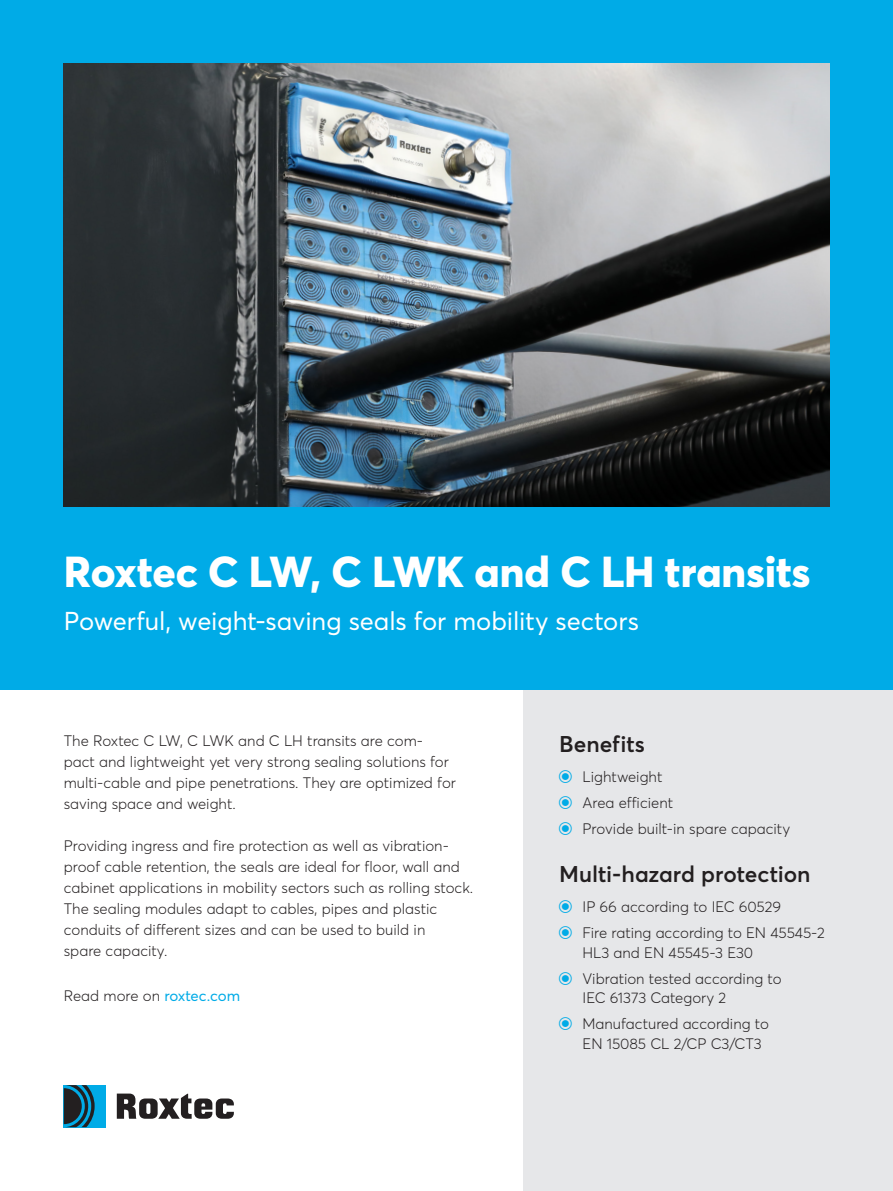
<style>
.page{position:relative;width:893px;height:1191px;background:#fff}
.page>*{position:absolute;margin:0;border:0;box-sizing:border-box;transform-origin:0 0}
.PROD_SHEET_Header1{font:800 42.75px "Averta";letter-spacing:-.005em;color:#fff}
.PROD_SHEET_Tagline{font:25.5px "Averta";letter-spacing:-.005em;color:#fff}
.PROD_SHEET_Header3{font:600 22.5px "Averta";color:#231f20}
.PROD_SHEET_Body{font:300 15px/21px "Averta";color:#231f20}
.s1{font-weight:400;color:#00abe7}
</style>
<div class="page">
<div style="left:523px;top:661px;width:370px;height:530px;background:#e6e7e9"></div>
<div style="left:0;top:0;width:893px;height:689px;background:#00abe7"></div>
<svg style="left:117px;top:1093px;width:117px;height:25px"></svg>
<div style="left:64px;top:1085px;width:42px;height:42px;background:#00abe7"></div>
<svg style="left:64px;top:1085px;width:31px;height:42px"></svg>
<img style="left:64px;top:64px;width:765px;height:442px">
<p class="PROD_SHEET_Header1" style="left:64px;top:544px;width:748px">Roxtec C LW, C LWK and C LH transits</p>
<p class="PROD_SHEET_Tagline" style="left:64px;top:605px;width:577px">Powerful, weight-saving seals for mobility sectors</p>
<p class="PROD_SHEET_Body" style="left:64px;top:730px;width:394px">The Roxtec C LW, C LWK and C LH transits are com&shy;pact and lightweight yet very strong sealing solutions for multi-cable and pipe penetrations. They are optimized for saving space and weight.</p>
<p class="PROD_SHEET_Body" style="left:64px;top:835px;width:411px">Providing ingress and fire protection as well as vibration&shy;proof cable retention, the seals are ideal for floor, wall and cabinet applications in mobility sectors such as rolling stock.<br>The sealing modules adapt to cables, pipes and plastic conduits of different sizes and can be used to build in<br>spare capacity.</p>
<p class="PROD_SHEET_Body" style="left:64px;top:985px;width:178px">Read more on <span class="s1">roxtec.com</span></p>
<p class="PROD_SHEET_Header3" style="left:559px;top:730px;width:87px">Benefits</p>
<p class="PROD_SHEET_Body" style="left:583px;top:766px;width:81px">Lightweight</p>
<p class="PROD_SHEET_Body" style="left:583px;top:792px;width:92px">Area efficient</p>
<p class="PROD_SHEET_Body" style="left:583px;top:818px;width:209px">Provide built-in spare capacity</p>
<p class="PROD_SHEET_Header3" style="left:559px;top:860px;width:253px">Multi-hazard protection</p>
<p class="PROD_SHEET_Body" style="left:583px;top:896px;width:200px">IP 66 according to IEC 60529</p>
<p class="PROD_SHEET_Body" style="left:583px;top:923px;width:244px;line-height:19.5px">Fire rating according to EN 45545-2<br>HL3 and EN 45545-3 E30</p>
<p class="PROD_SHEET_Body" style="left:583px;top:968px;width:200px;line-height:19.5px">Vibration tested according to<br>IEC 61373 Category 2</p>
<p class="PROD_SHEET_Body" style="left:583px;top:1013px;width:188px;line-height:19.5px">Manufactured according to<br>EN 15085 CL 2/CP C3/CT3</p>
</div>
